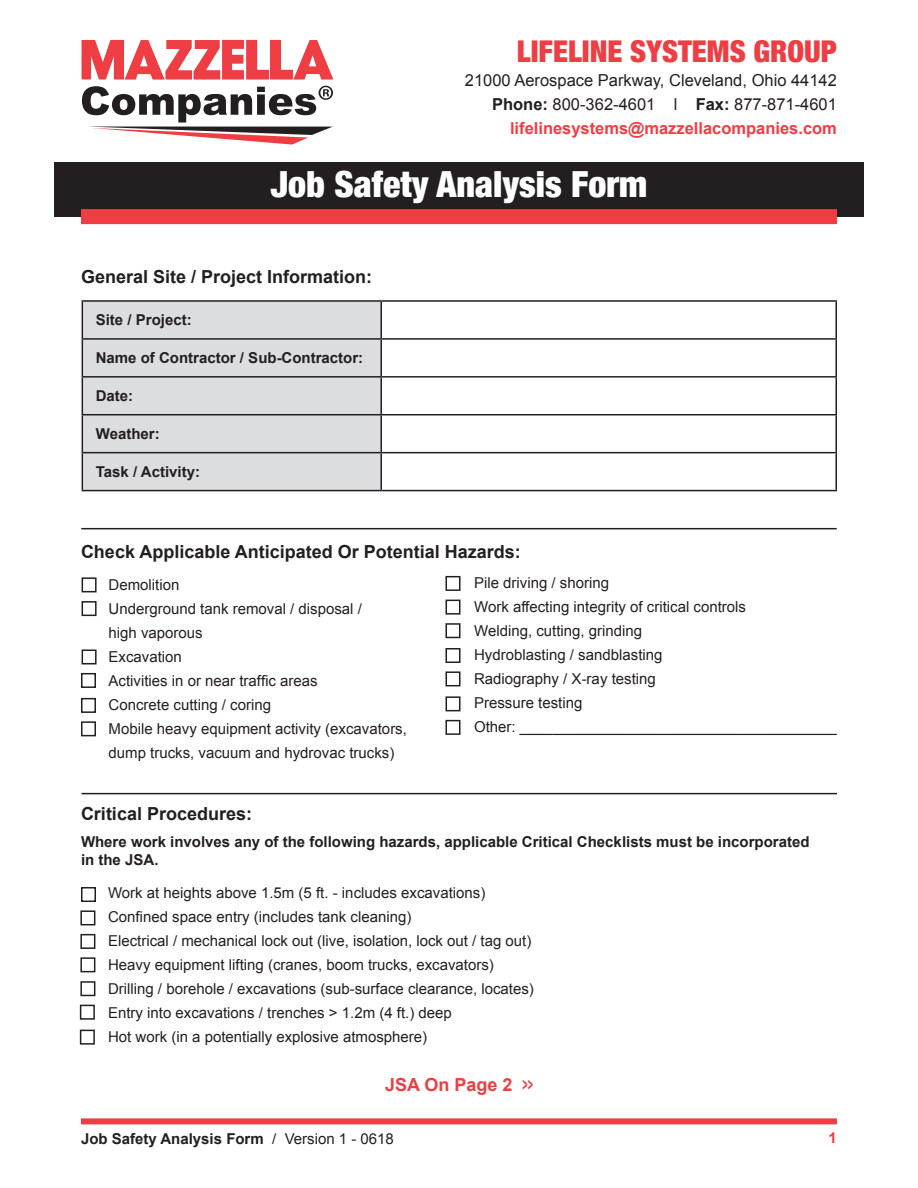
<style>
.page{position:relative;width:918px;height:1188px;background:#fff}
.page>*{position:absolute;margin:0;border:0;box-sizing:border-box;transform-origin:0 0}
.t1{font:900 condensed 36px "Helvetica Neue";color:#fff}
.t2{font:900 condensed 30px "Helvetica Neue";color:#ef3e43}
.t3{font:700 18px "Arial";color:#231f20}
.t4{font:700 18px "Arial";color:#ef3e43}
.t5{font:16.5px/24px "Arial";color:#231f20;text-align:right}
.t6{font:15px/24px "Arial";color:#231f20}
.t7{font:700 15px "Arial";color:#231f20}
.t8{font:700 15px "Arial";color:#ef3e43}
.s1{font-weight:700}
.s2{font-weight:700;color:#ef3e43}
.s3{font-weight:400}
</style>
<div class="page">
<div style="left:54px;top:162px;width:810px;height:55px;background:#231f20"></div>
<svg style="left:82px;top:40px;width:251px;height:40px"></svg>
<svg style="left:82px;top:86px;width:251px;height:59px"></svg>
<div style="left:81px;top:209px;width:756px;height:15px;background:#ef3e43"></div>
<div style="left:81px;top:1118px;width:756px;height:6px;background:#ef3e43"></div>
<div style="left:83px;top:302px;width:297px;height:188px;background:#dcddde"></div>
<hr style="left:82px;top:300px;width:299px;height:2px;background:#231f20">
<hr style="left:82px;top:302px;width:1px;height:36px;background:#231f20">
<hr style="left:381px;top:300px;width:456px;height:2px;background:#231f20">
<hr style="left:380px;top:302px;width:2px;height:36px;background:#231f20">
<hr style="left:836px;top:302px;width:1px;height:36px;background:#231f20">
<hr style="left:82px;top:338px;width:299px;height:2px;background:#231f20">
<hr style="left:82px;top:340px;width:1px;height:36px;background:#231f20">
<hr style="left:381px;top:338px;width:456px;height:2px;background:#231f20">
<hr style="left:380px;top:340px;width:2px;height:36px;background:#231f20">
<hr style="left:836px;top:340px;width:1px;height:36px;background:#231f20">
<hr style="left:82px;top:376px;width:299px;height:2px;background:#231f20">
<hr style="left:82px;top:378px;width:1px;height:36px;background:#231f20">
<hr style="left:381px;top:376px;width:456px;height:2px;background:#231f20">
<hr style="left:380px;top:378px;width:2px;height:36px;background:#231f20">
<hr style="left:836px;top:378px;width:1px;height:36px;background:#231f20">
<hr style="left:82px;top:414px;width:299px;height:1px;background:#231f20">
<hr style="left:82px;top:415px;width:1px;height:37px;background:#231f20">
<hr style="left:381px;top:414px;width:456px;height:1px;background:#231f20">
<hr style="left:380px;top:415px;width:2px;height:37px;background:#231f20">
<hr style="left:836px;top:415px;width:1px;height:37px;background:#231f20">
<hr style="left:82px;top:452px;width:299px;height:1px;background:#231f20">
<hr style="left:82px;top:453px;width:1px;height:37px;background:#231f20">
<hr style="left:381px;top:452px;width:456px;height:1px;background:#231f20">
<hr style="left:380px;top:453px;width:2px;height:37px;background:#231f20">
<hr style="left:836px;top:453px;width:1px;height:37px;background:#231f20">
<hr style="left:82px;top:490px;width:299px;height:1px;background:#231f20">
<hr style="left:381px;top:490px;width:456px;height:1px;background:#231f20">
<div style="left:82px;top:577px;width:15px;height:15px;border:2px solid #231f20"></div>
<div style="left:82px;top:601px;width:15px;height:15px;border:2px solid #231f20"></div>
<div style="left:82px;top:650px;width:15px;height:14px;border:2px solid #231f20"></div>
<div style="left:81px;top:673px;width:15px;height:15px;border:2px solid #231f20"></div>
<div style="left:81px;top:698px;width:15px;height:15px;border:2px solid #231f20"></div>
<div style="left:81px;top:721px;width:15px;height:15px;border:2px solid #231f20"></div>
<div style="left:446px;top:576px;width:14px;height:15px;border:2px solid #231f20"></div>
<div style="left:446px;top:600px;width:14px;height:15px;border:2px solid #231f20"></div>
<div style="left:446px;top:623px;width:14px;height:15px;border:2px solid #231f20"></div>
<div style="left:446px;top:648px;width:14px;height:15px;border:2px solid #231f20"></div>
<div style="left:446px;top:671px;width:14px;height:15px;border:2px solid #231f20"></div>
<div style="left:446px;top:696px;width:14px;height:15px;border:2px solid #231f20"></div>
<div style="left:446px;top:720px;width:14px;height:15px;border:2px solid #231f20"></div>
<hr style="left:82px;top:793px;width:755px;height:1px;background:#231f20">
<hr style="left:81px;top:528px;width:756px;height:1px;background:#231f20">
<div style="left:81px;top:887px;width:15px;height:15px;border:2px solid #231f20"></div>
<div style="left:80px;top:910px;width:15px;height:15px;border:2px solid #231f20"></div>
<div style="left:80px;top:934px;width:15px;height:15px;border:2px solid #231f20"></div>
<div style="left:80px;top:957px;width:15px;height:15px;border:2px solid #231f20"></div>
<div style="left:80px;top:981px;width:15px;height:15px;border:2px solid #231f20"></div>
<div style="left:80px;top:1005px;width:15px;height:15px;border:2px solid #231f20"></div>
<div style="left:80px;top:1030px;width:15px;height:15px;border:2px solid #231f20"></div>
<h2 class="t2" style="left:517px;top:27px;width:322px">LIFELINE SYSTEMS GROUP</h2>
<p class="t5" style="left:465px;top:69px;width:374px">21000 Aerospace Parkway, Cleveland, Ohio 44142<br><span class="s1">Phone:</span> 800-362-4601 l <span class="s1">Fax:</span> 877-871-4601 <span class="s2">lifelinesystems@mazzellacompanies.com</span></p>
<h1 class="t1" style="left:271px;top:155px;width:378px">Job Safety Analysis Form</h1>
<p class="t3" style="left:81px;top:265px;width:293px">General Site / Project Information:</p>
<p class="t7" style="left:96px;top:310px;width:97px">Site / Project:</p>
<p class="t7" style="left:96px;top:348px;width:269px">Name of Contractor / Sub-Contractor:</p>
<p class="t7" style="left:96px;top:386px;width:39px">Date:</p>
<p class="t7" style="left:96px;top:424px;width:65px">Weather:</p>
<p class="t7" style="left:96px;top:462px;width:106px">Task / Activity:</p>
<p class="t3" style="left:81px;top:539px;width:441px">Check Applicable Anticipated Or Potential Hazards:</p>
<p class="t6" style="left:109px;top:573px;width:72px">Demolition</p>
<p class="t6" style="left:109px;top:597px;width:255px">Underground tank removal / disposal /</p>
<p class="t6" style="left:109px;top:621px;width:96px">high vaporous</p>
<p class="t6" style="left:109px;top:645px;width:75px">Excavation</p>
<p class="t6" style="left:109px;top:669px;width:211px">Activities in or near traffic areas</p>
<p class="t6" style="left:109px;top:693px;width:164px">Concrete cutting / coring</p>
<p class="t6" style="left:109px;top:717px;width:300px">Mobile heavy equipment activity (excavators, dump trucks, vacuum and hydrovac trucks)</p>
<p class="t6" style="left:474px;top:571px;width:137px">Pile driving / shoring</p>
<p class="t6" style="left:474px;top:595px;width:274px">Work affecting integrity of critical controls</p>
<p class="t6" style="left:474px;top:619px;width:170px">Welding, cutting, grinding</p>
<p class="t6" style="left:474px;top:643px;width:190px">Hydroblasting / sandblasting</p>
<p class="t6" style="left:474px;top:667px;width:183px">Radiography / X-ray testing</p>
<p class="t6" style="left:474px;top:691px;width:110px">Pressure testing</p>
<p class="t6" style="left:474px;top:715px;width:364px">Other: ______________________________________</p>
<p class="t3" style="left:81px;top:802px;width:173px">Critical Procedures:</p>
<p class="t7" style="left:81px;top:832px;width:730px">Where work involves any of the following hazards, applicable Critical Checklists must be incorporated</p>
<p class="t7" style="left:81px;top:850px;width:79px">in the JSA.</p>
<p class="t6" style="left:108px;top:881px;width:379px">Work at heights above 1.5m (5 ft. - includes excavations)</p>
<p class="t6" style="left:108px;top:905px;width:305px">Confined space entry (includes tank cleaning)</p>
<p class="t6" style="left:108px;top:929px;width:425px">Electrical / mechanical lock out (live, isolation, lock out / tag out)</p>
<p class="t6" style="left:108px;top:953px;width:387px">Heavy equipment lifting (cranes, boom trucks, excavators)</p>
<p class="t6" style="left:108px;top:977px;width:427px">Drilling / borehole / excavations (sub-surface clearance, locates)</p>
<p class="t6" style="left:108px;top:1001px;width:345px">Entry into excavations / trenches &gt; 1.2m (4 ft.) deep</p>
<p class="t6" style="left:108px;top:1025px;width:321px">Hot work (in a potentially explosive atmosphere)</p>
<p class="t4" style="left:385px;top:1073px;width:149px">JSA On Page 2 &gt;&gt;</p>
<p class="t7" style="left:81px;top:1129px;width:314px">Job Safety Analysis Form <span class="s3">/ Version 1 - 0618</span></p>
<p class="t8" style="left:829px;top:1128px;width:10px">1</p>
</div>
